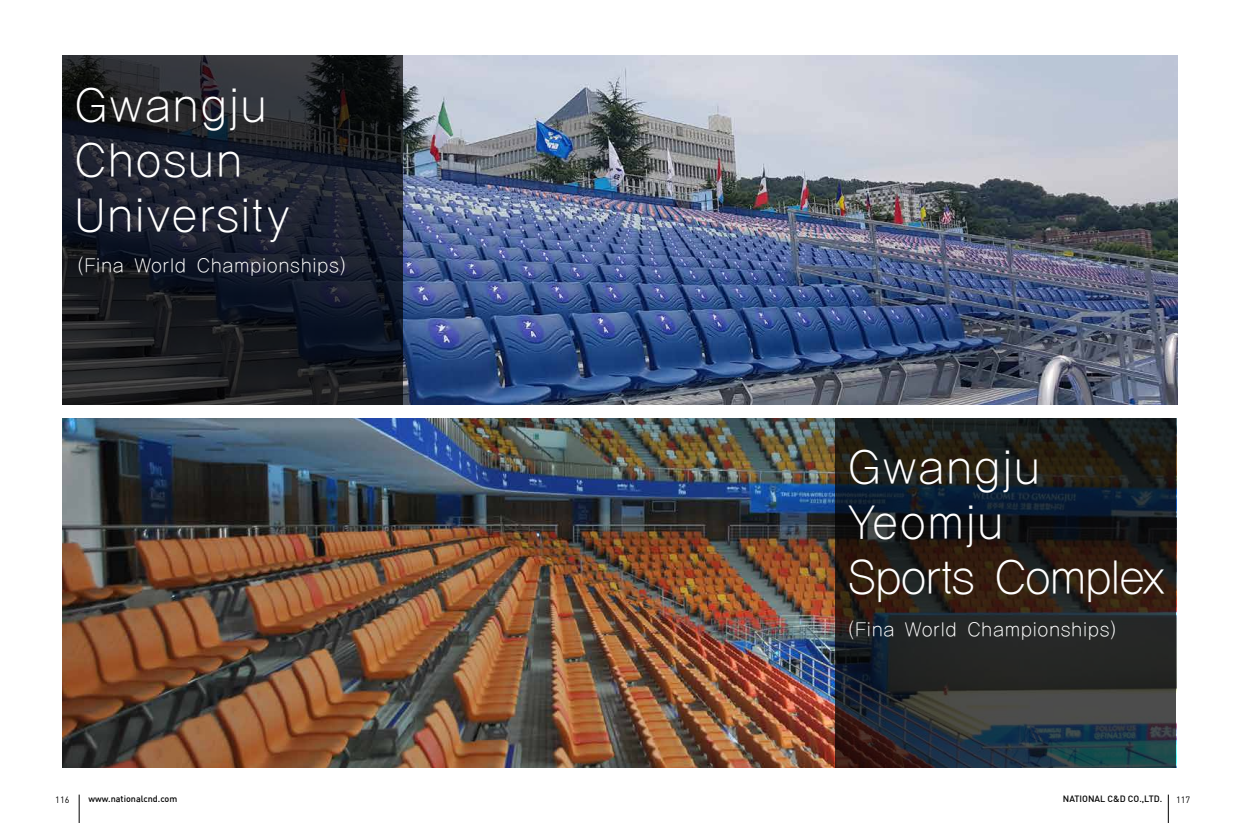
<style>
.page{position:relative;width:1248px;height:823px;background:#fff}
.page>*{position:absolute;margin:0;border:0;box-sizing:border-box;transform-origin:0 0}
.t1{font:50px/55px "YDIYGO110 KSCPC EUC H";letter-spacing:-.05em;color:#fff;scale:.95 1}
.t2{font:50px/55px "YDIYGO110 KSCPC EUC H";color:#fff;scale:.95 1}
.t3{font:21px "YDIYGO110 KSCPC EUC H";color:#fff;scale:.95 1}
.t4{font:500 9px "DIN";color:#000}
.t5{font:9px "DIN";color:#000}
</style>
<div class="page">
<svg style="left:79px;top:794px;width:1px;height:28px"></svg>
<img style="left:403px;top:55px;width:773px;height:349px">
<img style="left:62px;top:418px;width:773px;height:348px">
<svg style="left:62px;top:55px;width:341px;height:349px;background:#1b1e27"></svg>
<svg style="left:835px;top:418px;width:340px;height:348px;background:#232424"></svg>
<svg style="left:1167px;top:794px;width:1px;height:28px"></svg>
<h1 class="t2" style="left:74px;top:79px;width:230px">Gwangju<br>Chosun<br>University</h1>
<p class="t3" style="left:77px;top:254px;width:284px">(Fina World Championships)</p>
<h1 class="t1" style="left:847px;top:441px;width:337px">Gwangju<br>Yeomju<br>Sports Complex</h1>
<p class="t3" style="left:848px;top:618px;width:284px">(Fina World Championships)</p>
<p class="t5" style="left:55px;top:794px;width:16px">116</p>
<p class="t4" style="left:89px;top:792px;width:90px">www.nationalcnd.com</p>
<p class="t4" style="left:1062px;top:792px;width:101px">NATIONAL C&amp;D CO.,LTD.</p>
<p class="t5" style="left:1175px;top:794px;width:16px">117</p>
</div>
